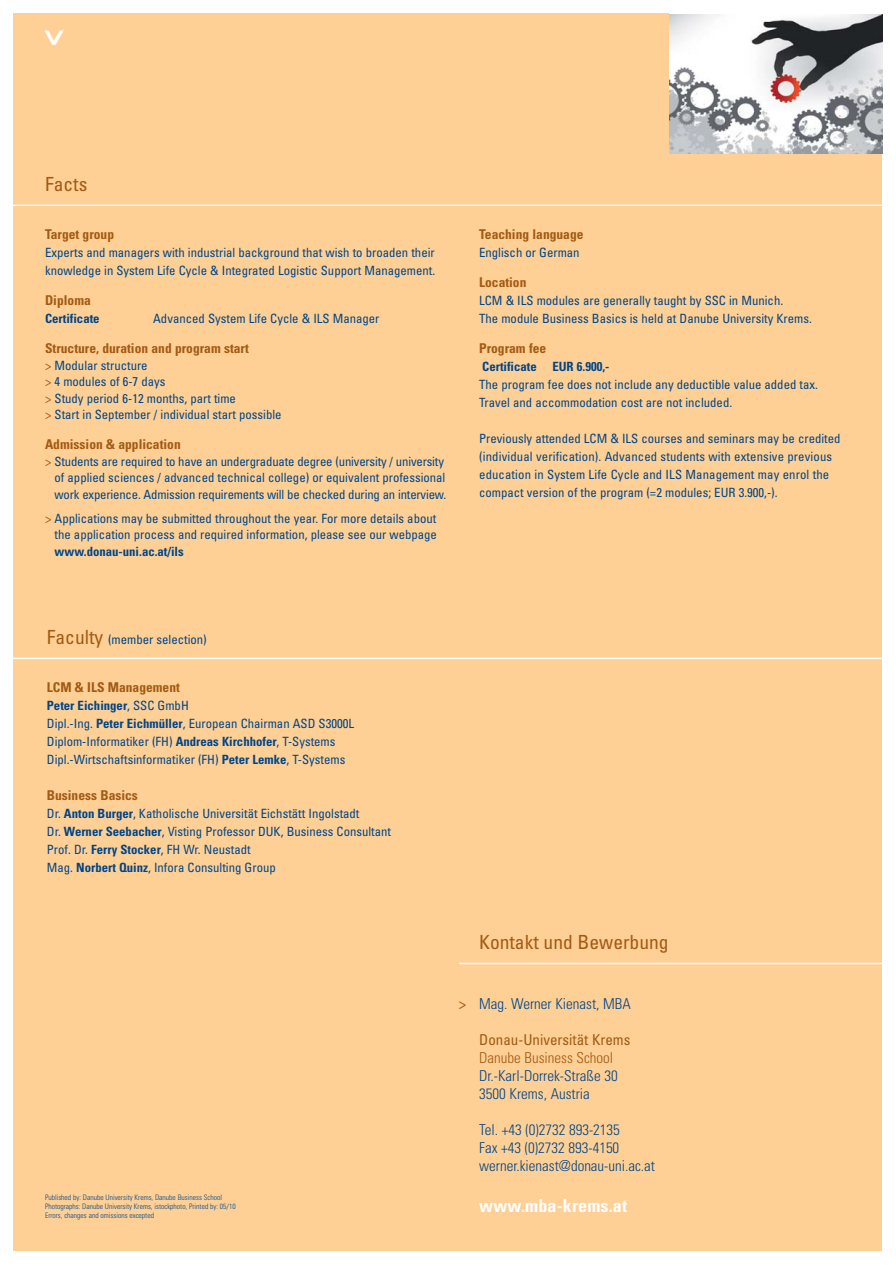
<style>
.page{position:relative;width:896px;height:1266px;background:#fff}
.page>*{position:absolute;margin:0;border:0;box-sizing:border-box;transform-origin:0 0}
.t1{font:700 condensed 34.5px "Univers";color:#fff}
.t2{font:condensed 19.5px "Univers";color:#a25a14}
.t3{font:700 condensed 18px "Univers";letter-spacing:.01em;color:#fff}
.t4{font:300 condensed 15px/18px "Univers";color:#00458a}
.t5{font:condensed 15px "Univers";color:#a25a14}
.t6{font:300 condensed 15px "Univers";color:#a25a14}
.t7{font:700 condensed 13.5px "Univers";color:#a25a14}
.t8{font:condensed 12.75px/18px "Univers";color:#00458a}
.t9{font:700 condensed 12.75px "Univers";color:#00458a}
.t10{font:300 condensed 7.5px/9px "Univers";color:#00458a}
.s1{color:#a25a14}
.s2{color:#fed095}
.s3{font-weight:700}
.s4{font-size:19.5px;color:#a25a14}
</style>
<div class="page">
<div style="left:14px;top:13px;width:867px;height:1238px;background:#fed095"></div>
<hr style="left:459px;top:962px;width:433px;height:2px;background:#fff">
<img style="left:669px;top:15px;width:212px;height:139px">
<hr style="left:1px;top:204px;width:890px;height:2px;background:#fff">
<hr style="left:3px;top:657px;width:890px;height:2px;background:#fff">
<h1 class="t1" style="left:70px;top:29px;width:19px;rotate:90deg">&gt;</h1>
<h2 class="t2" style="left:45px;top:177px;width:44px">Facts</h2>
<p class="t7" style="left:45px;top:229px;width:71px">Target group</p>
<p class="t8" style="left:45px;top:245px;width:391px">Experts and managers with industrial background that wish to broaden their knowledge in System Life Cycle &amp; Integrated Logistic Support Management.</p>
<p class="t7" style="left:45px;top:295px;width:47px">Diploma</p>
<p class="t9" style="left:45px;top:314px;width:56px">Certificate</p>
<p class="t8" style="left:153px;top:311px;width:228px">Advanced System Life Cycle &amp; ILS Manager</p>
<p class="t7" style="left:45px;top:343px;width:205px">Structure, duration and program start</p>
<p class="t8" style="left:45px;top:358px;width:238px;line-height:16.5px"><span class="s1">&gt;</span> Modular structure<br><span class="s1">&gt;</span> 4 modules of 6-7 days<br><span class="s1">&gt;</span> Study period 6-12 months, part time<br><span class="s1">&gt;</span> Start in September / individual start possible</p>
<p class="t7" style="left:45px;top:439px;width:137px">Admission &amp; application</p>
<p class="t8" style="left:45px;top:454px;width:402px;line-height:16.5px"><span class="s1">&gt;</span> Students are required to have an undergraduate degree (university / university <span class="s2">&gt;</span> of applied sciences / advanced technical college) or equivalent professional <span class="s2">&gt;</span> work experience. Admission requirements will be checked during an interview.</p>
<p class="t8" style="left:45px;top:511px;width:393px;line-height:16.5px;text-align:justify"><span class="s1">&gt;</span> Applications may be submitted throughout the year. For more details about <span class="s2">&gt;</span> the application process and required information, please see our webpage <span class="s2">&gt;</span><span class="s3">www.donau-uni.ac.at/ils</span></p>
<p class="t7" style="left:479px;top:229px;width:106px">Teaching language</p>
<p class="t8" style="left:479px;top:245px;width:102px">Englisch or German</p>
<p class="t7" style="left:479px;top:277px;width:49px">Location</p>
<p class="t8" style="left:479px;top:293px;width:334px">LCM &amp; ILS modules are generally taught by SSC in Munich.<br>The module Business Basics is held at Danube University Krems.</p>
<p class="t7" style="left:479px;top:343px;width:69px">Program fee</p>
<p class="t9" style="left:482px;top:362px;width:129px">Certificate EUR 6.900,-</p>
<p class="t8" style="left:479px;top:377px;width:340px">The program fee does not include any deductible value added tax.<br>Travel and accommodation cost are not included.</p>
<p class="t8" style="left:479px;top:431px;width:363px">Previously attended LCM &amp; ILS courses and seminars may be credited (individual verification). Advanced students with extensive previous education in System Life Cycle and ILS Management may enrol the compact version of the program (=2 modules; EUR 3.900,-).</p>
<p class="t8" style="left:47px;top:632px;width:161px"><span class="s4">Faculty</span> (member selection)</p>
<p class="t7" style="left:47px;top:682px;width:134px">LCM &amp; ILS Management</p>
<p class="t8" style="left:47px;top:697px;width:308px"><span class="s3">Peter Eichinger</span>, SSC GmbH<br>Dipl.-Ing. <span class="s3">Peter Eichmüller</span>, European Chairman ASD S3000L Diplom-Informatiker (FH) <span class="s3">Andreas Kirchhofer</span>, T-Systems Dipl.-Wirtschaftsinformatiker (FH) <span class="s3">Peter Lemke</span>, T-Systems</p>
<p class="t7" style="left:47px;top:790px;width:93px">Business Basics</p>
<p class="t8" style="left:47px;top:805px;width:345px">Dr. <span class="s3">Anton Burger</span>, Katholische Universität Eichstätt Ingolstadt<br>Dr. <span class="s3">Werner Seebacher</span>, Visting Professor DUK, Business Consultant Prof. Dr. <span class="s3">Ferry Stocker</span>, FH Wr. Neustadt<br>Mag. <span class="s3">Norbert Quinz</span>, Infora Consulting Group</p>
<p class="t10" style="left:45px;top:1193px;width:192px">Published by: Danube University Krems, Danube Business School<br>Photographs: Danube University Krems, istockphoto, Printed by: 05/10<br>Errors, changes and omissions excepted</p>
<h2 class="t2" style="left:479px;top:935px;width:191px">Kontakt und Bewerbung</h2>
<p class="t5" style="left:458px;top:998px;width:9px">&gt;</p>
<p class="t4" style="left:479px;top:996px;width:153px">Mag. Werner Kienast, MBA</p>
<p class="t5" style="left:479px;top:1034px;width:153px">Donau-Universität Krems</p>
<p class="t6" style="left:479px;top:1052px;width:135px">Danube Business School</p>
<p class="t4" style="left:479px;top:1068px;width:140px">Dr.-Karl-Dorrek-Straße 30<br>3500 Krems, Austria</p>
<p class="t4" style="left:479px;top:1122px;width:177px">Tel. +43 (0)2732 893-2135<br>Fax +43 (0)2732 893-4150 werner.kienast@donau-uni.ac.at</p>
<h3 class="t3" style="left:479px;top:1198px;width:149px">www.mba-krems.at</h3>
</div>
